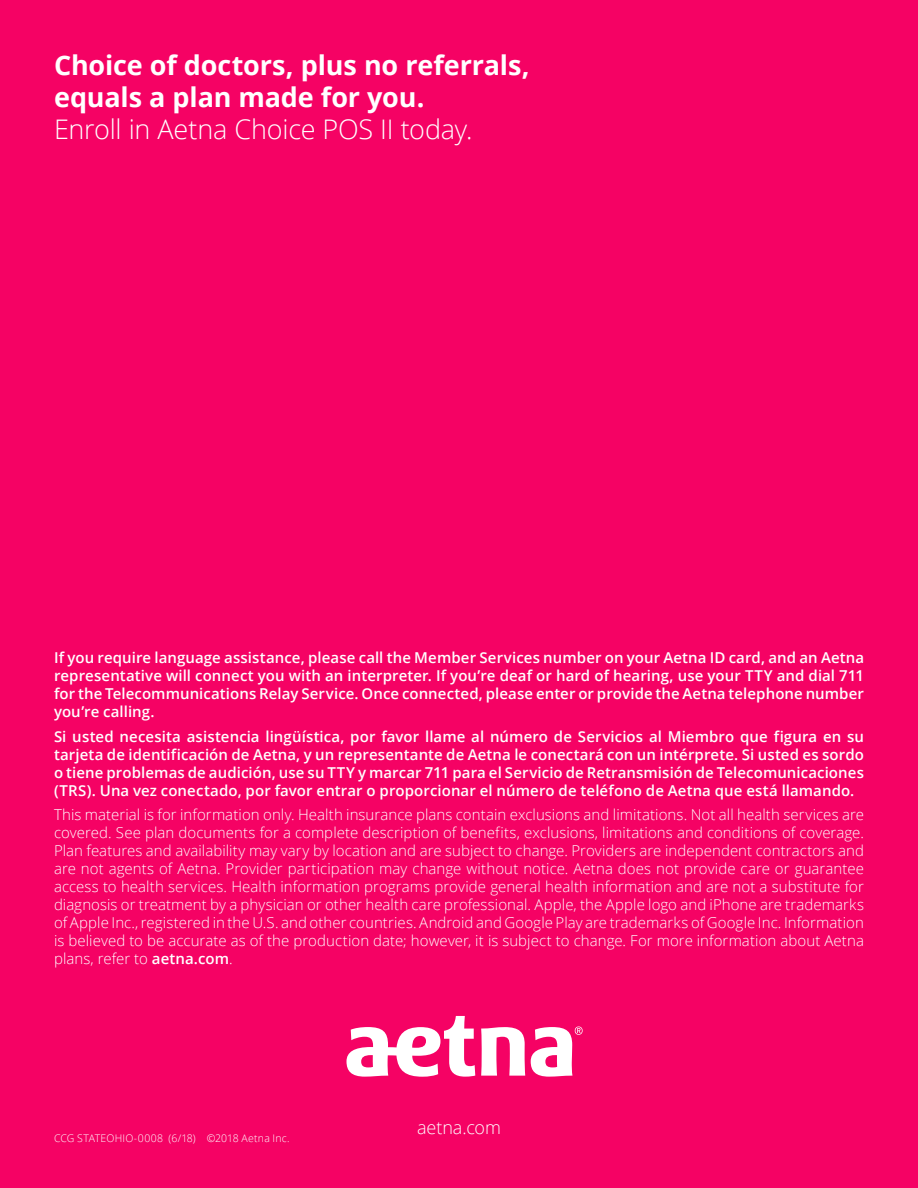
<style>
.page{position:relative;width:918px;height:1188px;background:#f50264}
.page>*{position:absolute;margin:0;border:0;box-sizing:border-box;transform-origin:0 0}
.t1{font:700 27px/32.4px "Open Sans";letter-spacing:-.005em;color:#fff}
.t2{font:300 27px "Open Sans";letter-spacing:-.01em;color:#fff}
.t3{font:300 18px "Open Sans";letter-spacing:-.005em;color:#fff}
.t4{font:300 15px/18px "Open Sans";letter-spacing:.005em;color:#fff}
.t5{font:600 15px/18px "Open Sans";letter-spacing:.005em;color:#fff;text-align:justify}
.t6{font:300 10.5px "Open Sans";letter-spacing:.02em;color:#fff}
.s1{font-weight:600}
</style>
<div class="page">
<svg style="left:347px;top:1016px;width:236px;height:61px"></svg>
<h2 class="t1" style="left:54px;top:48px;width:477px">Choice of doctors, plus no referrals, equals a plan made for you.</h2>
<h3 class="t2" style="left:54px;top:111px;width:420px">Enroll in Aetna Choice POS II today.</h3>
<p class="t5" style="left:54px;top:648px;width:812px">If you require language assistance, please call the Member Services number on your Aetna ID card, and an Aetna representative will connect you with an interpreter. If you’re deaf or hard of hearing, use your TTY and dial 711 for the Telecommunications Relay Service. Once connected, please enter or provide the Aetna telephone number you’re calling.</p>
<p class="t5" style="left:54px;top:727px;width:812px">Si usted necesita asistencia lingüística, por favor llame al número de Servicios al Miembro que figura en su tarjeta de identificación de Aetna, y un representante de Aetna le conectará con un intérprete. Si usted es sordo o tiene problemas de audición, use su TTY y marcar 711 para el Servicio de Retransmisión de Telecomunicaciones (TRS). Una vez conectado, por favor entrar o proporcionar el número de teléfono de Aetna que está llamando.</p>
<p class="t4" style="left:54px;top:805px;width:812px">This material is for information only. Health insurance plans contain exclusions and limitations. Not all health services are covered. See plan documents for a complete description of benefits, exclusions, limitations and conditions of coverage.</p>
<p class="t4" style="left:54px;top:841px;width:812px;text-align:justify">Plan features and availability may vary by location and are subject to change. Providers are independent contractors and are not agents of Aetna. Provider participation may change without notice. Aetna does not provide care or guarantee access to health services. Health information programs provide general health information and are not a substitute for diagnosis or treatment by a physician or other health care professional. Apple, the Apple logo and iPhone are trademarks of Apple Inc., registered in the U.S. and other countries. Android and Google Play are trademarks of Google Inc. Information is believed to be accurate as of the production date; however, it is subject to change. For more information about Aetna plans, refer to <span class="s1">aetna.com</span>.</p>
<p class="t6" style="left:54px;top:1130px;width:237px">CCG STATEOHIO-0008 (6/18) ©2018 Aetna Inc.</p>
<p class="t3" style="left:417px;top:1115px;width:85px">aetna.com</p>
</div>
